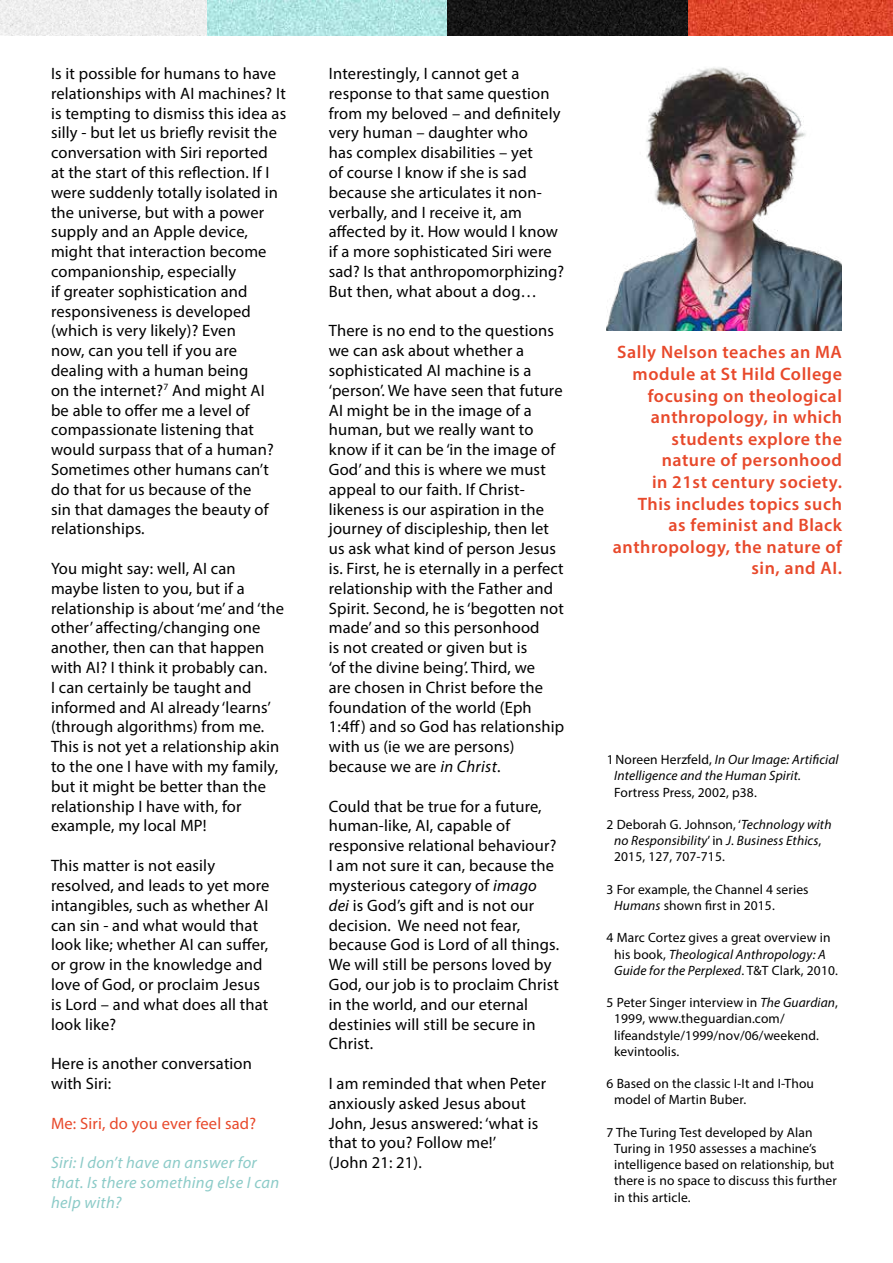
<style>
.page{position:relative;width:893px;height:1263px;background:#fff}
.page>*{position:absolute;margin:0;border:0;box-sizing:border-box;transform-origin:0 0}
.t1{font:600 18px/21.6px "Myriad Pro";letter-spacing:.03em;color:#e8492b;text-align:right}
.t2{font:16.5px/19.8px "Myriad Pro";letter-spacing:.01em;color:#000}
.t3{font:italic 16.5px/19.8px "Myriad Pro";letter-spacing:.02em;color:#8ccbc8}
.t4{font:16.5px "Myriad Pro";letter-spacing:.01em;color:#e8492b}
.t5{font:13.5px/16.2px "Myriad Pro";letter-spacing:.01em;color:#000}
.t6{font:italic 13.5px/16.2px "Myriad Pro";letter-spacing:.01em;color:#000}
.s1{font-style:italic}
.s2{font-style:normal}
</style>
<div class="page">
<img style="left:688px;top:0;width:205px;height:35px">
<img style="left:446px;top:0;width:242px;height:35px">
<img style="left:206px;top:0;width:240px;height:35px">
<img style="left:0;top:0;width:206px;height:35px">
<img style="left:607px;top:67px;width:235px;height:264px">
<p class="t2" style="left:51px;top:63px;width:237px">Is it possible for humans to have relationships with AI machines? It is tempting to dismiss this idea as silly - but let us briefly revisit the conversation with Siri reported<br>at the start of this reflection. If I were suddenly totally isolated in the universe, but with a power supply and an Apple device, might that interaction become companionship, especially<br>if greater sophistication and responsiveness is developed (which is very likely)? Even<br>now, can you tell if you are dealing with a human being<br>on the internet?<sup>7</sup> And might AI be able to offer me a level of compassionate listening that would surpass that of a human?<br>Sometimes other humans can’t do that for us because of the<br>sin that damages the beauty of relationships.</p>
<p class="t2" style="left:51px;top:558px;width:234px">You might say: well, AI can maybe listen to you, but if a relationship is about ‘me’ and ‘the other’ affecting/changing one another, then can that happen with AI? I think it probably can.<br>I can certainly be taught and informed and AI already ‘learns’ (through algorithms) from me.<br>This is not yet a relationship akin to the one I have with my family, but it might be better than the relationship I have with, for example, my local MP!</p>
<p class="t2" style="left:51px;top:855px;width:220px">This matter is not easily resolved, and leads to yet more intangibles, such as whether AI can sin - and what would that look like; whether AI can suffer, or grow in the knowledge and love of God, or proclaim Jesus is Lord – and what does all that look like?</p>
<p class="t2" style="left:51px;top:1053px;width:203px">Here is another conversation with Siri:</p>
<p class="t4" style="left:51px;top:1113px;width:207px">Me: Siri, do you ever feel sad?</p>
<p class="t3" style="left:51px;top:1152px;width:230px">Siri: I don’t have an answer for that. Is there something else I can help with?</p>
<p class="t2" style="left:329px;top:63px;width:237px">Interestingly, I cannot get a response to that same question from my beloved – and definitely very human – daughter who<br>has complex disabilities – yet<br>of course I know if she is sad because she articulates it non&shy;verbally, and I receive it, am affected by it. How would I know if a more sophisticated Siri were sad? Is that anthropomorphizing?<br>But then, what about a dog…</p>
<p class="t2" style="left:329px;top:321px;width:237px">There is no end to the questions we can ask about whether a sophisticated AI machine is a ‘person’. We have seen that future<br>AI might be in the image of a human, but we really want to know if it can be ‘in the image of<br>God’ and this is where we must appeal to our faith. If Christ&shy;likeness is our aspiration in the journey of discipleship, then let us ask what kind of person Jesus is. First, he is eternally in a perfect relationship with the Father and<br>Spirit. Second, he is ‘begotten not made’ and so this personhood<br>is not created or given but is<br>‘of the divine being’. Third, we<br>are chosen in Christ before the foundation of the world (Eph<br>1:4ff) and so God has relationship with us (ie we are persons) because we are <span class="s1">in Christ</span>.</p>
<p class="t2" style="left:329px;top:796px;width:232px">Could that be true for a future, human-like, AI, capable of responsive relational behaviour?<br>I am not sure it can, because the mysterious category of <span class="s1">imago dei</span> is God’s gift and is not our decision. We need not fear, because God is Lord of all things.<br>We will still be persons loved by<br>God, our job is to proclaim Christ in the world, and our eternal destinies will still be secure in<br>Christ.</p>
<p class="t2" style="left:329px;top:1073px;width:219px">I am reminded that when Peter anxiously asked Jesus about<br>John, Jesus answered: ‘what is that to you? Follow me!’<br>(John 21: 21).</p>
<p class="t1" style="left:613px;top:341px;width:231px">Sally Nelson teaches an MA module at St Hild College focusing on theological anthropology, in which students explore the<br>nature of personhood<br>in 21st century society.<br>This includes topics such<br>as feminist and Black anthropology, the nature of sin, and AI.</p>
<p class="t6" style="left:614px;top:751px;width:226px;text-indent:-7px"><span class="s2">1Noreen Herzfeld,</span> In Our Image: Artificial<br>Intelligence and the Human Spirit.</p>
<p class="t5" style="left:614px;top:784px;width:144px">Fortress Press, 2002, p38.</p>
<p class="t6" style="left:614px;top:816px;width:219px;text-indent:-8px"><span class="s2">2 Deborah G. Johnson, ‘</span>Technology with no Responsibility<span class="s2">’ in</span> J. Business Ethics<span class="s2">,<br>2015, 127, 707-715.</span></p>
<p class="t5" style="left:614px;top:881px;width:196px;text-indent:-8px">3 For example, the Channel 4 series<br><span class="s1">Humans</span> shown first in 2015.</p>
<p class="t5" style="left:607px;top:930px;width:233px;text-align:center">4 Marc Cortez gives a great overview in his book, <span class="s1">Theological Anthropology: A<br>Guide for the Perplexed</span>. T&amp;T Clark, 2010.</p>
<p class="t5" style="left:614px;top:994px;width:225px;text-indent:-8px">5 Peter Singer interview in <span class="s1">The Guardian</span>,<br>1999, www.theguardian.com/ lifeandstyle/1999/nov/06/weekend. kevintoolis.</p>
<p class="t5" style="left:614px;top:1075px;width:201px;text-indent:-8px">6 Based on the classic I-It and I-Thou model of Martin Buber.</p>
<p class="t5" style="left:614px;top:1124px;width:224px;text-indent:-8px">7 The Turing Test developed by Alan Turing in 1950 assesses a machine’s intelligence based on relationship, but there is no space to discuss this further in this article.</p>
</div>
